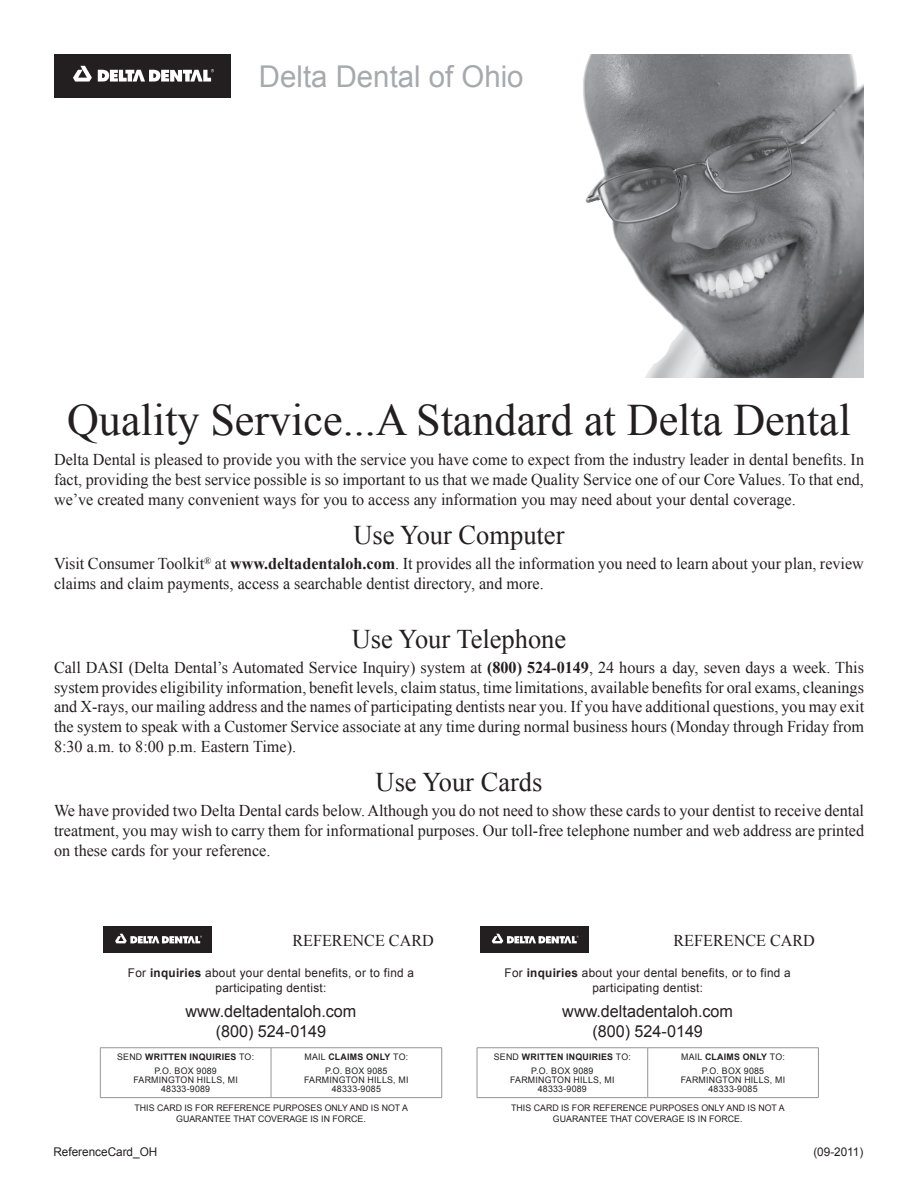
<style>
.page{position:relative;width:918px;height:1188px;background:#fff}
.page>*{position:absolute;margin:0;border:0;box-sizing:border-box;transform-origin:0 0}
.t1{font:45px "Times New Roman";color:#231f20}
.Plan_Name___Top{font:30px "Arial";color:#a8a9ad}
.Subhead{font:27px "Times New Roman";color:#231f20}
.Body_Text{font:16.5px/19.8px "Times New Roman";color:#231f20;text-align:justify}
.Phone_URL{font:16.5px/19.8px "Arial";color:#231f20;text-align:center}
.REFERENE_CARD_TITLE{font:16.5px "Times New Roman";color:#231f20}
.Center_8pt_Text{font:12px/14.4px "Arial";letter-spacing:.025em;color:#231f20;text-align:center}
.FORM_NUMBER{font:12px "Arial";color:#231f20}
.Table_Text{font:9px/9px "Arial";letter-spacing:.025em;color:#231f20;text-align:center}
.FOOTNOTE{font:9px/10.8px "Arial";color:#231f20;text-align:center}
.Table_Text-2{font:700 9px "Arial";letter-spacing:.025em;color:#231f20}
.s1{font-weight:700}
.s2{font-weight:400}
</style>
<div class="page">
<hr style="left:100px;top:1047px;width:171px;height:1px;background:#939598">
<hr style="left:100px;top:1048px;width:1px;height:49px;background:#939598">
<hr style="left:271px;top:1047px;width:171px;height:1px;background:#939598">
<hr style="left:271px;top:1048px;width:1px;height:49px;background:#939598">
<hr style="left:441px;top:1048px;width:1px;height:49px;background:#939598">
<hr style="left:100px;top:1097px;width:171px;height:1px;background:#939598">
<hr style="left:271px;top:1097px;width:171px;height:1px;background:#939598">
<hr style="left:477px;top:1047px;width:171px;height:1px;background:#939598">
<hr style="left:477px;top:1048px;width:1px;height:49px;background:#939598">
<hr style="left:648px;top:1047px;width:171px;height:1px;background:#939598">
<hr style="left:647px;top:1048px;width:1px;height:49px;background:#939598">
<hr style="left:818px;top:1048px;width:1px;height:49px;background:#939598">
<hr style="left:477px;top:1097px;width:171px;height:1px;background:#939598">
<hr style="left:648px;top:1097px;width:171px;height:1px;background:#939598">
<div style="left:103px;top:926px;width:109px;height:27px;background:#231f20"></div>
<svg style="left:115px;top:934px;width:87px;height:10px"></svg>
<div style="left:480px;top:926px;width:108px;height:27px;background:#231f20"></div>
<svg style="left:492px;top:934px;width:87px;height:10px"></svg>
<img style="left:54px;top:54px;width:810px;height:324px">
<p class="Plan_Name___Top" style="left:259px;top:57px;width:266px">Delta Dental of Ohio</p>
<p class="t1" style="left:67px;top:389px;width:785px">Quality Service...A Standard at Delta Dental</p>
<p class="Body_Text" style="left:54px;top:450px;width:812px">Delta Dental is pleased to provide you with the service you have come to expect from the industry leader in dental benefits. In fact, providing the best service possible is so important to us that we made Quality Service one of our Core Values. To that end, we’ve created many convenient ways for you to access any information you may need about your dental coverage.</p>
<p class="Subhead" style="left:354px;top:517px;width:212px">Use Your Computer</p>
<p class="Body_Text" style="left:54px;top:553px;width:811px">Visit Consumer Toolkit<sup>®</sup> at <span class="s1">www.deltadentaloh.com</span>. It provides all the information you need to learn about your plan, review claims and claim payments, access a searchable dentist directory, and more.</p>
<p class="Subhead" style="left:352px;top:620px;width:216px">Use Your Telephone</p>
<p class="Body_Text" style="left:54px;top:657px;width:812px">Call DASI (Delta Dental’s Automated Service Inquiry) system at <span class="s1">(800) 524-0149</span>, 24 hours a day, seven days a week. This system provides eligibility information, benefit levels, claim status, time limitations, available benefits for oral exams, cleanings and X-rays, our mailing address and the names of participating dentists near you. If you have additional questions, you may exit the system to speak with a Customer Service associate at any time during normal business hours (Monday through Friday from 8:30 a.m. to 8:00 p.m. Eastern Time).</p>
<p class="Subhead" style="left:376px;top:764px;width:168px">Use Your Cards</p>
<p class="Body_Text" style="left:54px;top:800px;width:812px">We have provided two Delta Dental cards below. Although you do not need to show these cards to your dentist to receive dental treatment, you may wish to carry them for informational purposes. Our toll-free telephone number and web address are printed on these cards for your reference.</p>
<p class="REFERENE_CARD_TITLE" style="left:292px;top:929px;width:143px">REFERENCE CARD</p>
<p class="REFERENE_CARD_TITLE" style="left:673px;top:929px;width:143px">REFERENCE CARD</p>
<p class="Center_8pt_Text" style="left:128px;top:966px;width:288px">For <span class="s1">inquiries</span> about your dental benefits, or to find a participating dentist:</p>
<p class="Phone_URL" style="left:186px;top:1001px;width:172px">www.deltadentaloh.com (800) 524-0149</p>
<p class="Table_Text-2" style="left:117px;top:1051px;width:139px"><span class="s2">SEND</span> WRITTEN INQUIRIES <span class="s2">TO:</span></p>
<p class="Table_Text" style="left:133px;top:1066px;width:106px">P.O. BOX 9089<br>FARMINGTON HILLS, MI<br>48333-9089</p>
<p class="Table_Text-2" style="left:305px;top:1051px;width:105px"><span class="s2">MAIL</span> CLAIMS ONLY <span class="s2">TO:</span></p>
<p class="Table_Text" style="left:304px;top:1066px;width:106px">P.O. BOX 9085<br>FARMINGTON HILLS, MI<br>48333-9085</p>
<p class="FOOTNOTE" style="left:135px;top:1103px;width:275px">THIS CARD IS FOR REFERENCE PURPOSES ONLY AND IS NOT A<br>GUARANTEE THAT COVERAGE IS IN FORCE.</p>
<p class="Center_8pt_Text" style="left:505px;top:966px;width:288px">For <span class="s1">inquiries</span> about your dental benefits, or to find a participating dentist:</p>
<p class="Phone_URL" style="left:562px;top:1001px;width:172px">www.deltadentaloh.com (800) 524-0149</p>
<p class="Table_Text-2" style="left:494px;top:1051px;width:139px"><span class="s2">SEND</span> WRITTEN INQUIRIES <span class="s2">TO:</span></p>
<p class="Table_Text" style="left:510px;top:1066px;width:106px">P.O. BOX 9089<br>FARMINGTON HILLS, MI<br>48333-9089</p>
<p class="Table_Text-2" style="left:681px;top:1051px;width:105px"><span class="s2">MAIL</span> CLAIMS ONLY <span class="s2">TO:</span></p>
<p class="Table_Text" style="left:681px;top:1066px;width:106px">P.O. BOX 9085<br>FARMINGTON HILLS, MI<br>48333-9085</p>
<p class="FOOTNOTE" style="left:511px;top:1103px;width:275px">THIS CARD IS FOR REFERENCE PURPOSES ONLY AND IS NOT A<br>GUARANTEE THAT COVERAGE IS IN FORCE.</p>
<p class="FORM_NUMBER" style="left:53px;top:1144px;width:105px">ReferenceCard_OH</p>
<p class="FORM_NUMBER" style="left:813px;top:1144px;width:52px">(09-2011)</p>
</div>
